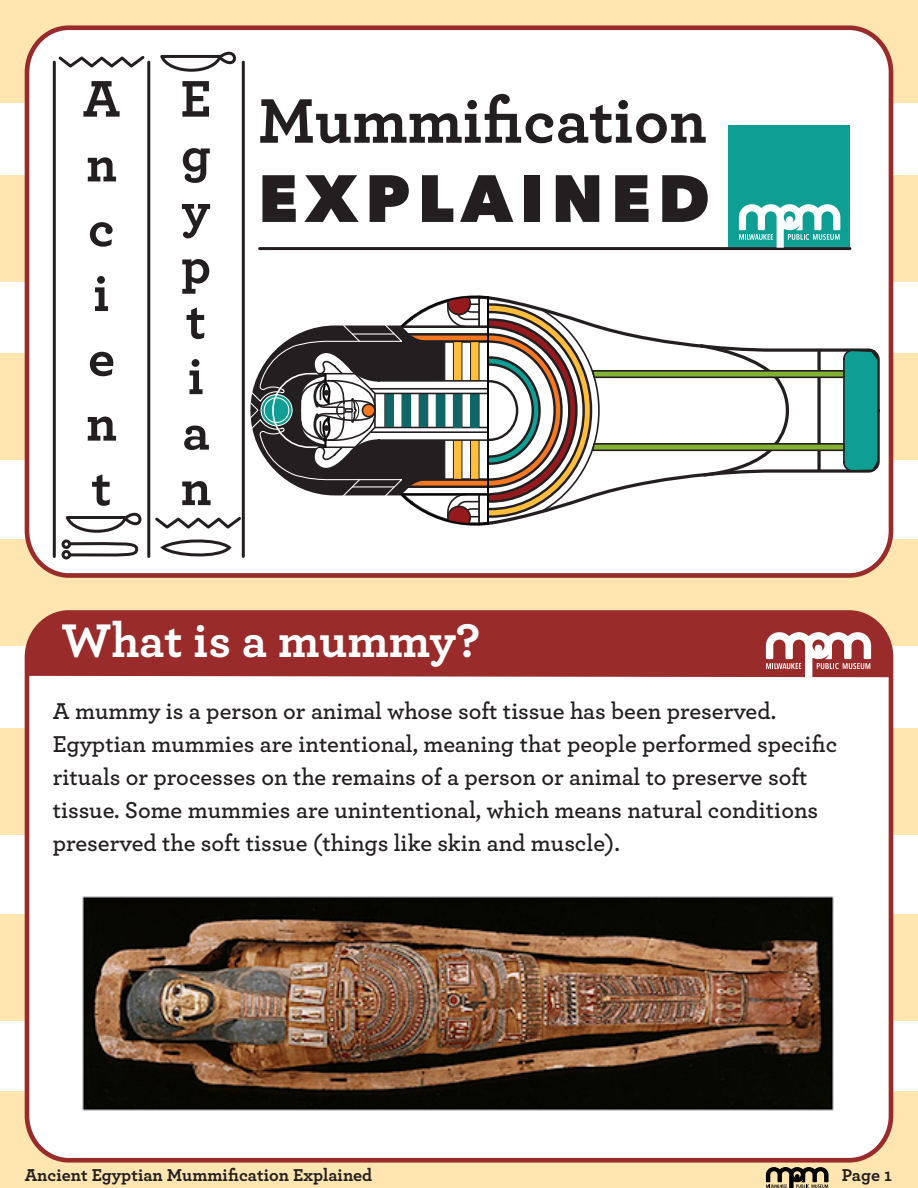
<style>
.page{position:relative;width:918px;height:1188px;background:#fff}
.page>*{position:absolute;margin:0;border:0;box-sizing:border-box;transform-origin:0 0}
.t1{font:700 66px "Archer";color:#231f20}
.t2{font:800 66px "Avenir Next";letter-spacing:.11em;color:#231f20}
.t3{font:700 54px "Archer";color:#231f20}
.t4{font:700 49.5px "Archer";color:#fff}
.t5{font:600 24px/33px "Archer";color:#231f20}
.t6{font:700 18px "Archer";color:#231f20}
</style>
<div class="page">
<div style="left:0;top:0;width:918px;height:103px;background:#ffe6b0"></div>
<div style="left:0;top:175px;width:918px;height:107px;background:#ffe6b0"></div>
<div style="left:0;top:354px;width:918px;height:106px;background:#ffe6b0"></div>
<div style="left:0;top:729px;width:918px;height:106px;background:#ffe6b0"></div>
<div style="left:0;top:540px;width:918px;height:106px;background:#ffe6b0"></div>
<div style="left:0;top:915px;width:918px;height:106px;background:#ffe6b0"></div>
<div style="left:0;top:1092px;width:918px;height:96px;background:#ffe6b0"></div>
<div style="left:27px;top:28px;width:864px;height:547px;background:#fff;border-radius:43px"></div>
<div style="left:25px;top:25px;width:868px;height:553px;border:5px solid #992b2b;border-radius:43px"></div>
<div style="left:27px;top:613px;width:864px;height:547px;background:#fff;border-radius:43px"></div>
<div style="left:25px;top:610px;width:868px;height:553px;border:5px solid #992b2b;border-radius:43px"></div>
<svg style="left:766px;top:1167px;width:63px;height:21px"></svg>
<hr style="left:147px;top:62px;width:3px;height:494px;background:#231f20">
<hr style="left:242px;top:62px;width:3px;height:494px;background:#231f20">
<hr style="left:260px;top:247px;width:590px;height:3px;background:#231f20">
<hr style="left:53px;top:62px;width:3px;height:494px;background:#231f20">
<svg style="left:58px;top:56px;width:87px;height:12px"></svg>
<svg style="left:160px;top:51px;width:76px;height:21px"></svg>
<svg style="left:63px;top:512px;width:79px;height:47px"></svg>
<div style="left:62px;top:539px;width:9px;height:10px;border:3px solid #231f20;border-radius:50%"></div>
<div style="left:62px;top:550px;width:9px;height:9px;border:3px solid #231f20;border-radius:50%"></div>
<svg style="left:160px;top:539px;width:72px;height:18px"></svg>
<svg style="left:155px;top:295px;width:725px;height:236px"></svg>
<div style="left:729px;top:126px;width:121px;height:121px;background:#0f9e93"></div>
<svg style="left:739px;top:204px;width:101px;height:43px"></svg>
<div style="left:27px;top:612px;width:864px;height:65px;background:#992b2b"></div>
<svg style="left:766px;top:632px;width:105px;height:45px"></svg>
<img style="left:83px;top:896px;width:751px;height:214px">
<p class="t3" style="left:83px;top:56px;width:39px">A</p>
<p class="t3" style="left:86px;top:121px;width:32px">n</p>
<p class="t3" style="left:88px;top:186px;width:28px">c</p>
<p class="t3" style="left:93px;top:250px;width:18px">i</p>
<p class="t3" style="left:88px;top:315px;width:28px">e</p>
<p class="t3" style="left:86px;top:380px;width:32px">n</p>
<p class="t3" style="left:92px;top:445px;width:21px">t</p>
<p class="t3" style="left:180px;top:56px;width:33px">E</p>
<p class="t3" style="left:181px;top:112px;width:32px">g</p>
<p class="t3" style="left:182px;top:167px;width:30px">y</p>
<p class="t3" style="left:181px;top:223px;width:32px">p</p>
<p class="t3" style="left:186px;top:278px;width:21px">t</p>
<p class="t3" style="left:188px;top:334px;width:18px">i</p>
<p class="t3" style="left:182px;top:389px;width:29px">a</p>
<p class="t3" style="left:181px;top:445px;width:32px">n</p>
<p class="t1" style="left:258px;top:69px;width:450px">Mummification</p>
<p class="t2" style="left:258px;top:158px;width:453px">EXPLAINED</p>
<p class="t4" style="left:61px;top:602px;width:421px">What is a mummy?</p>
<p class="t5" style="left:53px;top:693px;width:786px">A mummy is a person or animal whose soft tissue has been preserved.<br>Egyptian mummies are intentional, meaning that people performed specific rituals or processes on the remains of a person or animal to preserve soft tissue. Some mummies are unintentional, which means natural conditions preserved the soft tissue (things like skin and muscle).</p>
<p class="t6" style="left:25px;top:1161px;width:349px">Ancient Egyptian Mummification Explained</p>
<p class="t6" style="left:842px;top:1161px;width:52px">Page 1</p>
</div>
